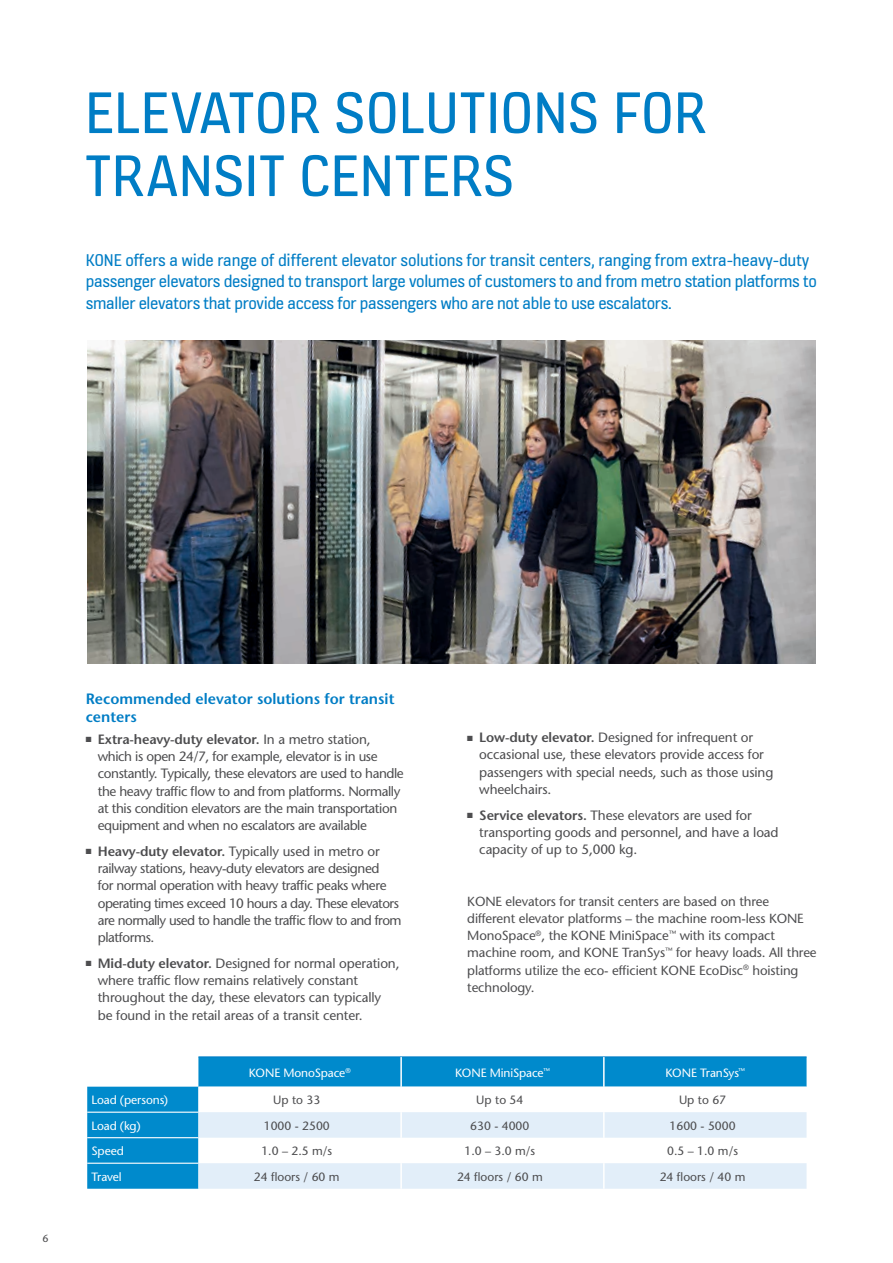
<style>
.page{position:relative;width:893px;height:1263px;background:#fff}
.page>*{position:absolute;margin:0;border:0;box-sizing:border-box;transform-origin:0 0}
.t1{font:63px/63px "KONE Information v 13";color:#007dc5}
.t2{font:18px/21.8px "KONE Information v 13";letter-spacing:-.02em;color:#007dc5}
.t3{font:600 15px/18px "Stone Sans";color:#007dc5}
.t4{font:13.5px/17.2px "Stone Sans";letter-spacing:-.03em;color:#4d4d4f}
.t5{font:13.5px/17.2px "Stone Sans";letter-spacing:-.01em;color:#4d4d4f}
.t6{font:13.2px/17.2px "Stone Sans";letter-spacing:-.01em;color:#4d4d4f}
.t7{font:12px "Stone Sans";color:#4d4d4f}
.t8{font:12px "Stone Sans";letter-spacing:-.01em;color:#fff}
.t9{font:10.5px "Stone Sans";color:#4d4d4f}
.s1{font-weight:600}
</style>
<div class="page">
<img style="left:87px;top:340px;width:728px;height:323px">
<svg style="left:87px;top:1057px;width:720px;height:132px;background:#1e97d2"></svg>
<svg style="left:198px;top:1087px;width:609px;height:25px"></svg>
<svg style="left:198px;top:1112px;width:609px;height:77px;fill:#e2eef9"></svg>
<hr style="left:198px;top:1057px;width:203px;height:1px;background:#007dc5">
<hr style="left:401px;top:1057px;width:203px;height:1px;background:#007dc5">
<hr style="left:604px;top:1057px;width:202px;height:1px;background:#007dc5">
<hr style="left:87px;top:1137px;width:111px;height:1px;background:#fff">
<hr style="left:87px;top:1111px;width:111px;height:2px;background:#fff">
<hr style="left:87px;top:1163px;width:111px;height:1px;background:#fff">
<hr style="left:400px;top:1057px;width:2px;height:30px;background:#fff">
<hr style="left:400px;top:1087px;width:2px;height:25px;background:#fff">
<hr style="left:400px;top:1112px;width:2px;height:26px;background:#fff">
<hr style="left:400px;top:1138px;width:2px;height:25px;background:#fff">
<hr style="left:400px;top:1163px;width:2px;height:26px;background:#fff">
<hr style="left:603px;top:1057px;width:2px;height:30px;background:#fff">
<hr style="left:603px;top:1087px;width:2px;height:25px;background:#fff">
<hr style="left:603px;top:1112px;width:2px;height:26px;background:#fff">
<hr style="left:603px;top:1138px;width:2px;height:25px;background:#fff">
<hr style="left:603px;top:1163px;width:2px;height:26px;background:#fff">
<h1 class="t1" style="left:85px;top:78px;width:623px">ELEVATOR SOLUTIONS FOR<br>TRANSIT CENTERS</h1>
<p class="t2" style="left:86px;top:248px;width:733px">KONE offers a wide range of different elevator solutions for transit centers, ranging from extra-heavy-duty passenger elevators designed to transport large volumes of customers to and from metro station platforms to smaller elevators that provide access for passengers who are not able to use escalators.</p>
<p class="t9" style="left:43px;top:1231px;width:8px">6</p>
<p class="t3" style="left:86px;top:690px;width:310px">Recommended elevator solutions for transit centers</p>
<p class="t4" style="left:98px;top:730px;width:307px"><span class="s1">Extra-heavy-duty elevator.</span> In a metro station, which is open 24/7, for example, elevator is in use constantly. Typically, these elevators are used to handle the heavy traffic flow to and from platforms. Normally at this condition elevators are the main transportation equipment and when no escalators are available</p>
<p class="t4" style="left:98px;top:842px;width:305px"><span class="s1">Heavy-duty elevator.</span> Typically used in metro or railway stations, heavy-duty elevators are designed<br>for normal operation with heavy traffic peaks where operating times exceed 10 hours a day. These elevators are normally used to handle the traffic flow to and from platforms.</p>
<p class="t5" style="left:98px;top:954px;width:303px"><span class="s1">Mid-duty elevator.</span> Designed for normal operation, where traffic flow remains relatively constant throughout the day, these elevators can typically<br>be found in the retail areas of a transit center.</p>
<p class="t5" style="left:479px;top:729px;width:296px"><span class="s1">Low-duty elevator.</span> Designed for infrequent or occasional use, these elevators provide access for passengers with special needs, such as those using wheelchairs.</p>
<p class="t5" style="left:479px;top:806px;width:301px"><span class="s1">Service elevators.</span> These elevators are used for transporting goods and personnel, and have a load capacity of up to 5,000 kg.</p>
<p class="t6" style="left:467px;top:892px;width:351px">KONE elevators for transit centers are based on three different elevator platforms – the machine room-less KONE MonoSpace<sup>®</sup>, the KONE MiniSpace<sup>™</sup> with its compact machine room, and KONE TranSys<sup>™</sup> for heavy loads. All three platforms utilize the eco- efficient KONE EcoDisc<sup>®</sup> hoisting technology.</p>
<p class="t8" style="left:249px;top:1065px;width:103px">KONE MonoSpace<sup>®</sup></p>
<p class="t8" style="left:455px;top:1065px;width:96px">KONE MiniSpace<sup>™</sup></p>
<p class="t8" style="left:665px;top:1065px;width:81px">KONE TranSys<sup>™</sup></p>
<p class="t8" style="left:91px;top:1092px;width:78px">Load (persons)</p>
<p class="t7" style="left:273px;top:1092px;width:49px">Up to 33</p>
<p class="t7" style="left:476px;top:1092px;width:49px">Up to 54</p>
<p class="t7" style="left:679px;top:1092px;width:49px">Up to 67</p>
<p class="t8" style="left:91px;top:1118px;width:51px">Load (kg)</p>
<p class="t7" style="left:264px;top:1118px;width:67px">1000 - 2500</p>
<p class="t7" style="left:470px;top:1118px;width:61px">630 - 4000</p>
<p class="t7" style="left:670px;top:1118px;width:67px">1600 - 5000</p>
<p class="t8" style="left:91px;top:1144px;width:34px">Speed</p>
<p class="t7" style="left:261px;top:1144px;width:72px">1.0 – 2.5 m/s</p>
<p class="t7" style="left:464px;top:1144px;width:72px">1.0 – 3.0 m/s</p>
<p class="t7" style="left:667px;top:1144px;width:72px">0.5 – 1.0 m/s</p>
<p class="t8" style="left:91px;top:1169px;width:32px">Travel</p>
<p class="t7" style="left:254px;top:1169px;width:87px">24 floors / 60 m</p>
<p class="t7" style="left:457px;top:1169px;width:87px">24 floors / 60 m</p>
<p class="t7" style="left:660px;top:1169px;width:87px">24 floors / 40 m</p>
</div>
